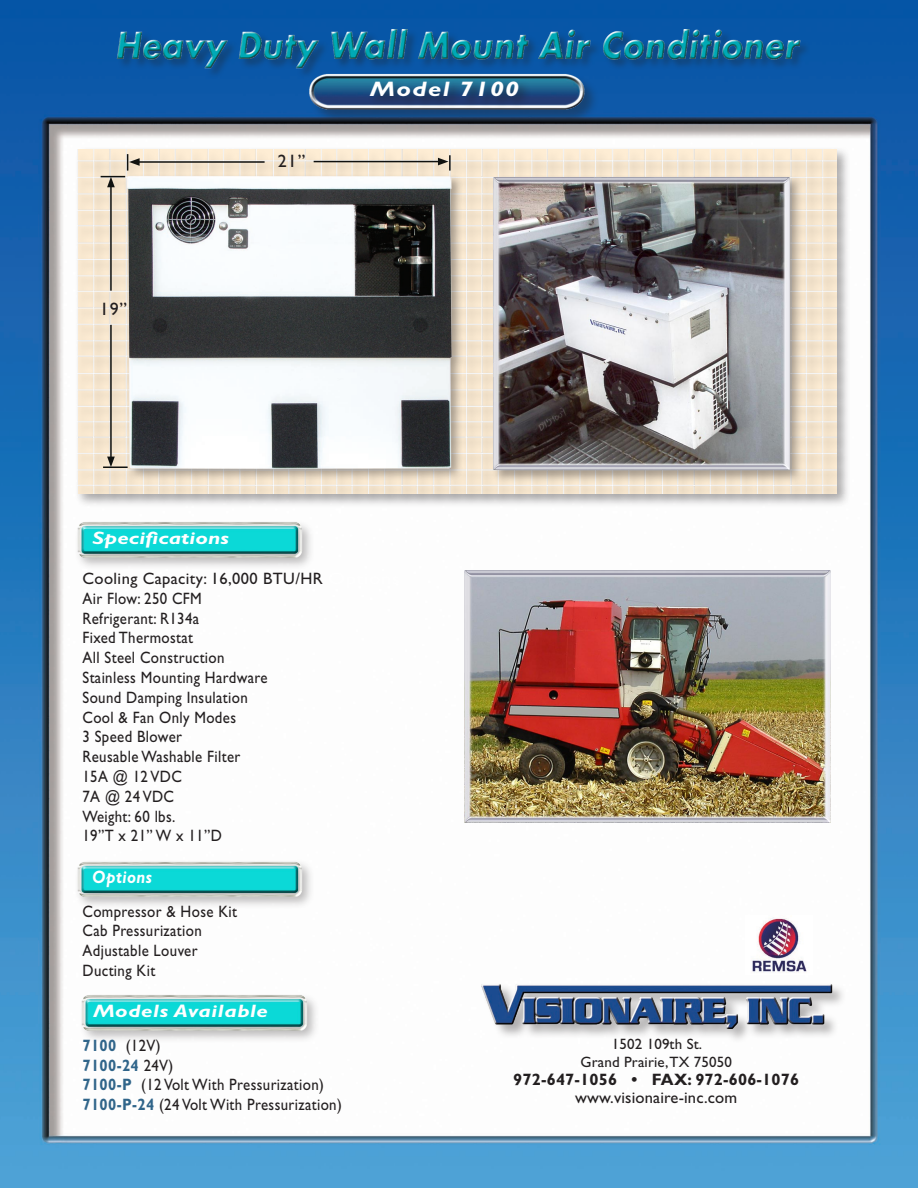
<style>
.page{position:relative;width:918px;height:1188px;background:#fff}
.page>*{position:absolute;margin:0;border:0;box-sizing:border-box;transform-origin:0 0}
.t1{font:italic 700 21px "Gill Sans";letter-spacing:.05em;color:#fff;scale:1.25 1}
.t2{font:italic 700 18px "Gill Sans";letter-spacing:.025em;color:#fff;scale:1.25 1}
.t3{font:italic 700 18px "Gill Sans";color:#fff;scale:1.25 1}
.t4{font:italic 700 18px "Gill Sans";letter-spacing:.025em;color:#fff;scale:.9 1}
.t5{font:18px "Gill Sans";color:#231f20}
.t6{font:16.5px/19.8px "Gill Sans";letter-spacing:.025em;color:#231f20}
.t7{font:16.5px/19.8px "Gill Sans";letter-spacing:.025em;color:#231f20;scale:.9 1}
.t8{font:700 16.5px "Gill Sans";letter-spacing:.01em;color:#231f20}
.t9{font:15px/18px "Gill Sans";letter-spacing:.01em;color:#231f20;text-align:center}
.s1{color:#fff}
.s2{font-weight:700;color:#30658a}
</style>
<div class="page">
<img style="left:0;top:0;width:918px;height:1188px">
<div style="left:74px;top:147px;width:775px;height:359px;background:#231f20;opacity:.34"></div>
<img style="left:77px;top:150px;width:760px;height:344px">
<div style="left:309px;top:73px;width:290px;height:52px;background:#231f20;opacity:.37"></div>
<img style="left:308px;top:79px;width:284px;height:38px">
<img style="left:745px;top:915px;width:67px;height:60px">
<div style="left:74px;top:519px;width:240px;height:51px;background:#231f20;opacity:.34"></div>
<img style="left:73px;top:515px;width:234px;height:48px">
<div style="left:74px;top:859px;width:240px;height:51px;background:#231f20;opacity:.34"></div>
<img style="left:73px;top:854px;width:234px;height:48px">
<div style="left:79px;top:993px;width:240px;height:50px;background:#231f20;opacity:.34"></div>
<img style="left:78px;top:988px;width:233px;height:48px">
<div style="left:367px;top:78px;width:163px;height:31px;background:#231f20;opacity:.51"></div>
<div style="left:481px;top:983px;width:365px;height:60px;background:#231f20;opacity:.35"></div>
<img style="left:481px;top:983px;width:351px;height:45px">
<div style="left:116px;top:29px;width:694px;height:50px;background:#231f20;opacity:.35"></div>
<img style="left:107px;top:20px;width:702px;height:51px">
<div style="left:491px;top:175px;width:312px;height:308px;background:#231f20;opacity:.38"></div>
<img style="left:494px;top:177px;width:295px;height:293px">
<img style="left:464px;top:570px;width:367px;height:252px">
<hr style="left:103px;top:466px;width:25px;height:2px;background:#0f110f">
<hr style="left:137px;top:161px;width:128px;height:2px;background:#0f110f">
<hr style="left:314px;top:161px;width:126px;height:1px;background:#0f110f">
<svg style="left:438px;top:155px;width:13px;height:15px"></svg>
<hr style="left:110px;top:185px;width:2px;height:106px;background:#0f110f">
<svg style="left:101px;top:154px;width:39px;height:33px"></svg>
<hr style="left:110px;top:325px;width:2px;height:134px;background:#0f110f">
<svg style="left:107px;top:457px;width:8px;height:10px"></svg>
<div style="left:124px;top:172px;width:340px;height:309px;background:#231f20;opacity:.38"></div>
<img style="left:121px;top:170px;width:336px;height:305px">
<p class="t5" style="left:100px;top:299px;width:29px">19”</p>
<p class="t5" style="left:278px;top:150px;width:29px">21”</p>
<p class="t1" style="left:370px;top:77px;width:121px">Model 7100</p>
<p class="t3" style="left:93px;top:527px;width:111px">Specifications</p>
<p class="t6" style="left:82px;top:568px;width:319px">Cooling Capacity: 16,000 BTU/HR <span class="s1">Options<br></span>Air Flow: 250 CFM<br>Refrigerant: R134a<br>Fixed Thermostat<br>All Steel Construction<br>Stainless Mounting Hardware<br>Sound Damping Insulation<br>Cool &amp; Fan Only Modes<br>3 Speed Blower<br>Reusable Washable Filter<br>15A @ 12 VDC<br>7A @ 24 VDC<br>Weight: 60 lbs.<br>19”T x 21” W x 11”D</p>
<p class="t4" style="left:92px;top:867px;width:68px">Options</p>
<p class="t7" style="left:82px;top:901px;width:173px">Compressor &amp; Hose Kit<br>Cab Pressurization<br>Adjustable Louver<br>Ducting Kit</p>
<p class="t2" style="left:93px;top:1001px;width:141px">Models Available</p>
<p class="t7" style="left:82px;top:1035px;width:290px"><span class="s2">7100</span> (12V)<br><span class="s2">7100-24</span> 24V)<br><span class="s2">7100-P</span> (12 Volt With Pressurization)<br><span class="s2">7100-P-24</span> (24 Volt With Pressurization)</p>
<p class="t9" style="left:581px;top:1034px;width:153px">1502 109th St.<br>Grand Prairie, TX 75050</p>
<p class="t8" style="left:513px;top:1069px;width:287px">972-647-1056 • FAX: 972-606-1076</p>
<p class="t6" style="left:575px;top:1087px;width:164px">www.visionaire-inc.com</p>
</div>
